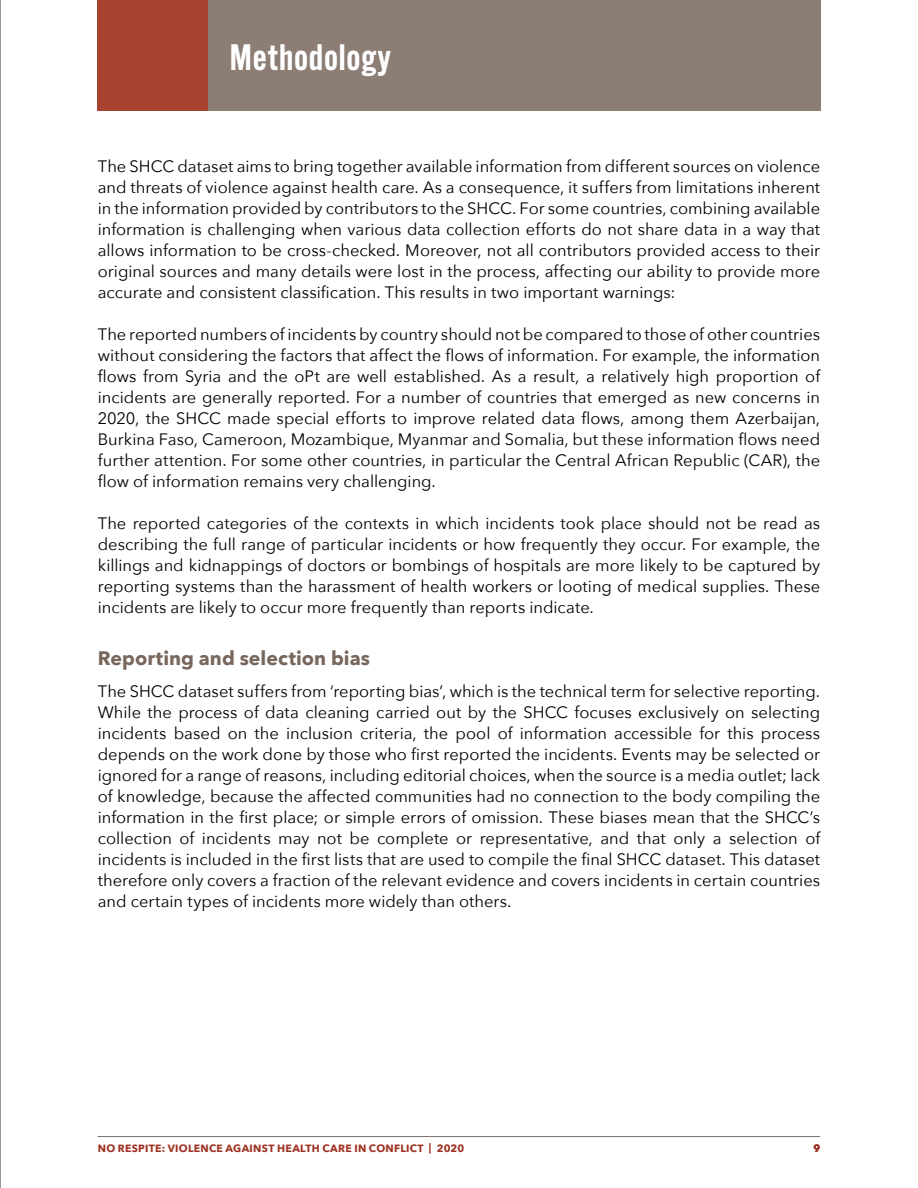
<style>
.page{position:relative;width:918px;height:1188px;background:#fff}
.page>*{position:absolute;margin:0;border:0;box-sizing:border-box;transform-origin:0 0}
.Body_copy{font:600 36px "Alternate Gothic ATF";letter-spacing:.015em;color:#fff}
.Body_copy-2{font:700 19.5px "Avenir Next";color:#78675d}
.Body_copy-3{font:16.5px/21px "Avenir Next";color:#000;text-align:justify}
.t1{font:700 10.5px "Avenir Next";letter-spacing:.025em;color:#9e3122}
</style>
<div class="page">
<div style="left:208px;top:0;width:612px;height:110px;background:#8d7e75"></div>
<div style="left:98px;top:0;width:110px;height:110px;background:#a74330"></div>
<hr style="left:98px;top:1136px;width:722px;height:1px;background:#5d4c42">
<hr style="left:0;top:0;width:1px;height:1188px;background:#706f6f">
<p class="Body_copy" style="left:230px;top:34px;width:163px">Methodology</p>
<p class="Body_copy-3" style="left:98px;top:155px;width:724px">The SHCC dataset aims to bring together available information from different sources on violence and threats of violence against health care. As a consequence, it suffers from limitations inherent in the information provided by contributors to the SHCC. For some countries, combining available information is challenging when various data collection efforts do not share data in a way that allows information to be cross-checked. Moreover, not all contributors provided access to their original sources and many details were lost in the process, affecting our ability to provide more accurate and consistent classification. This results in two important warnings:</p>
<p class="Body_copy-3" style="left:98px;top:323px;width:724px">The reported numbers of incidents by country should not be compared to those of other countries without considering the factors that affect the flows of information. For example, the information flows from Syria and the oPt are well established. As a result, a relatively high proportion of incidents are generally reported. For a number of countries that emerged as new concerns in 2020, the SHCC made special efforts to improve related data flows, among them Azerbaijan, Burkina Faso, Cameroon, Mozambique, Myanmar and Somalia, but these information flows need further attention. For some other countries, in particular the Central African Republic (CAR), the flow of information remains very challenging.</p>
<p class="Body_copy-3" style="left:98px;top:512px;width:724px">The reported categories of the contexts in which incidents took place should not be read as describing the full range of particular incidents or how frequently they occur. For example, the killings and kidnappings of doctors or bombings of hospitals are more likely to be captured by reporting systems than the harassment of health workers or looting of medical supplies. These incidents are likely to occur more frequently than reports indicate.</p>
<p class="Body_copy-2" style="left:98px;top:641px;width:274px">Reporting and selection bias</p>
<p class="Body_copy-3" style="left:98px;top:680px;width:724px">The SHCC dataset suffers from ‘reporting bias’, which is the technical term for selective reporting.<br>While the process of data cleaning carried out by the SHCC focuses exclusively on selecting incidents based on the inclusion criteria, the pool of information accessible for this process depends on the work done by those who first reported the incidents. Events may be selected or ignored for a range of reasons, including editorial choices, when the source is a media outlet; lack of knowledge, because the affected communities had no connection to the body compiling the information in the first place; or simple errors of omission. These biases mean that the SHCC’s collection of incidents may not be complete or representative, and that only a selection of incidents is included in the first lists that are used to compile the final SHCC dataset. This dataset therefore only covers a fraction of the relevant evidence and covers incidents in certain countries and certain types of incidents more widely than others.</p>
<p class="t1" style="left:98px;top:1139px;width:368px">NO RESPITE: VIOLENCE AGAINST HEALTH CARE IN CONFLICT | 2020</p>
<p class="t1" style="left:813px;top:1139px;width:8px">9</p>
</div>
